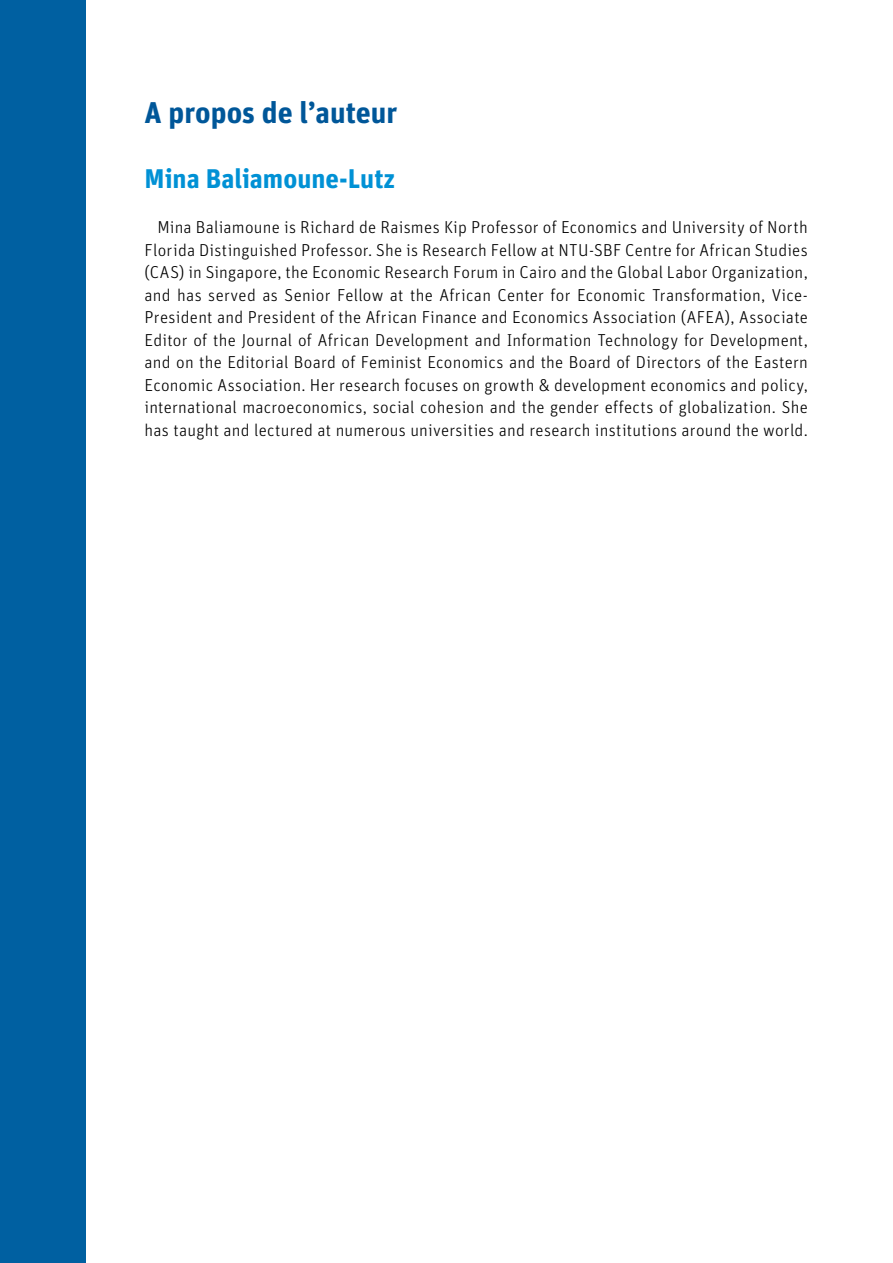
<style>
.page{position:relative;width:893px;height:1263px;background:#fff}
.page>*{position:absolute;margin:0;border:0;box-sizing:border-box;transform-origin:0 0}
.t1{font:700 30px "Unit Pro";color:#005799}
.t2{font:700 27px "Unit Pro";color:#0091d5}
.t3{font:300 17.25px/22.5px "Unit Pro";letter-spacing:.015em;color:#000;text-align:justify}
</style>
<div class="page">
<div style="left:0;top:0;width:85px;height:1263px;background:#0060a1"></div>
<h1 class="t1" style="left:145px;top:93px;width:254px">A propos de l’auteur</h1>
<h2 class="t2" style="left:145px;top:161px;width:252px">Mina Baliamoune-Lutz</h2>
<p class="t3" style="left:145px;top:216px;width:665px;text-indent:13px">Mina Baliamoune is Richard de Raismes Kip Professor of Economics and University of North Florida Distinguished Professor. She is Research Fellow at NTU-SBF Centre for African Studies (CAS) in Singapore, the Economic Research Forum in Cairo and the Global Labor Organization, and has served as Senior Fellow at the African Center for Economic Transformation, Vice-President and President of the African Finance and Economics Association (AFEA), Associate Editor of the Journal of African Development and Information Technology for Development, and on the Editorial Board of Feminist Economics and the Board of Directors of the Eastern Economic Association. Her research focuses on growth &amp; development economics and policy, international macroeconomics, social cohesion and the gender effects of globalization. She has taught and lectured at numerous universities and research institutions around the world.</p>
</div>
